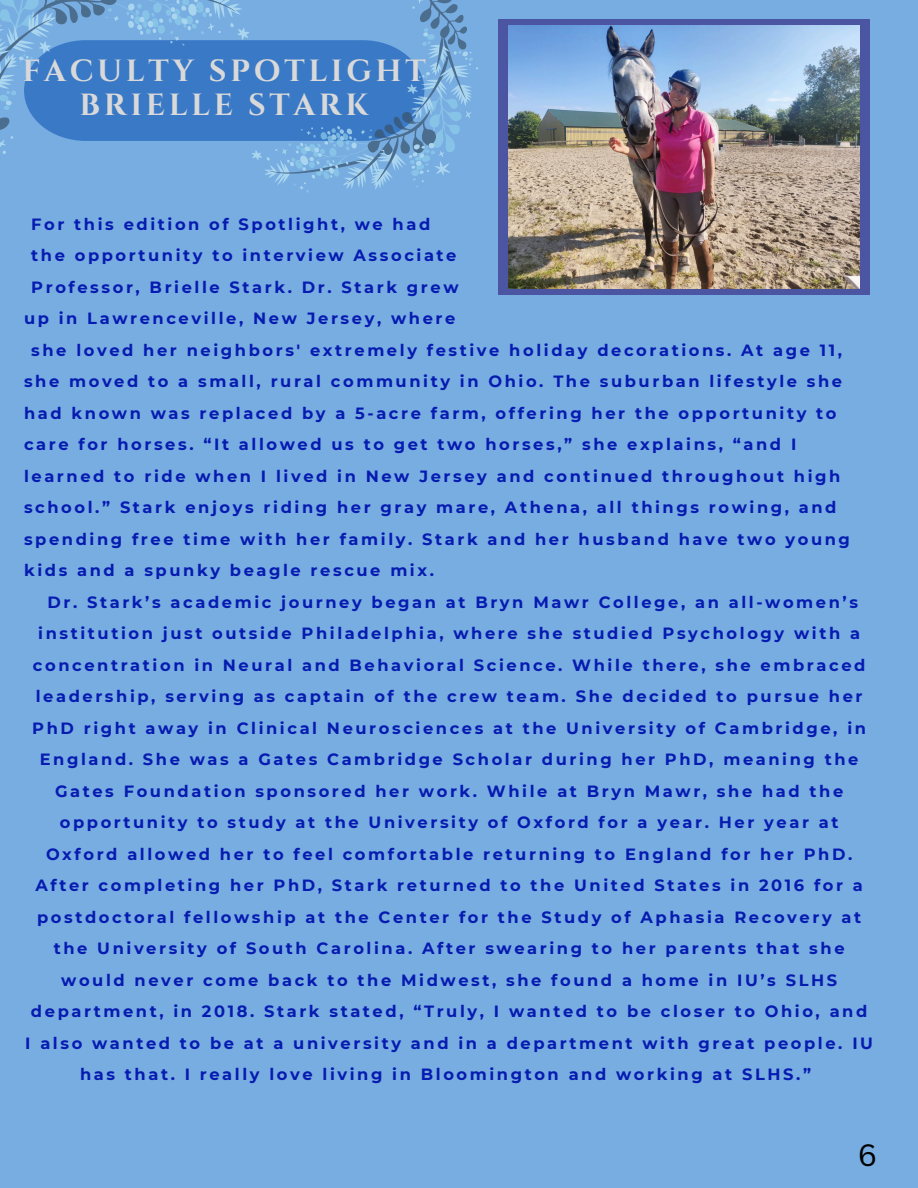
<style>
.page{position:relative;width:918px;height:1188px;background:#78ade2}
.page>*{position:absolute;margin:0;border:0;box-sizing:border-box;transform-origin:0 0}
.t1{font:700 30.6px/33.8px "Cinzel";letter-spacing:.12em;color:#d9d9d9;text-align:center}
.t2{font:30px "Canva Sans";color:#000}
.t3{font:700 16.2px/31.5px "Montserrat";letter-spacing:.16em;color:#061bb0}
</style>
<div class="page">
<svg style="left:262px;top:0;width:216px;height:193px"></svg>
<svg style="left:0;top:0;width:262px;height:160px;fill:#3979c6"></svg>
<div style="left:498px;top:19px;width:371px;height:276px;background:#4b55a2"></div>
<img style="left:508px;top:25px;width:351px;height:264px">
<p class="t1" style="left:22px;top:55px;width:405px">FACULTY SPOTLIGHT<br>BRIELLE STARK</p>
<p class="t3" style="left:31px;top:208px;width:401px">For this edition of Spotlight, we had</p>
<p class="t3" style="left:31px;top:239px;width:427px">the opportunity to interview Associate</p>
<h1 class="t3" style="left:31px;top:271px;width:429px">Professor, Brielle Stark. Dr. Stark grew</h1>
<p class="t3" style="left:24px;top:302px;width:433px">up in Lawrenceville, New Jersey, where</p>
<p class="t3" style="left:24px;top:334px;width:827px;text-indent:7px">she loved her neighbors' extremely festive holiday decorations. At age 11, she moved to a small, rural community in Ohio. The suburban lifestyle she had known was replaced by a 5-acre farm, offering her the opportunity to care for horses. “It allowed us to get two horses,” she explains, “and I learned to ride when I lived in New Jersey and continued throughout high school.” Stark enjoys riding her gray mare, Athena, all things rowing, and spending free time with her family. Stark and her husband have two young kids and a spunky beagle rescue mix.</p>
<p class="t3" style="left:25px;top:586px;width:849px;text-align:center">Dr. Stark’s academic journey began at Bryn Mawr College, an all-women’s institution just outside Philadelphia, where she studied Psychology with a concentration in Neural and Behavioral Science. While there, she embraced leadership, serving as captain of the crew team. She decided to pursue her PhD right away in Clinical Neurosciences at the University of Cambridge, in England. She was a Gates Cambridge Scholar during her PhD, meaning the Gates Foundation sponsored her work. While at Bryn Mawr, she had the opportunity to study at the University of Oxford for a year. Her year at Oxford allowed her to feel comfortable returning to England for her PhD.<br>After completing her PhD, Stark returned to the United States in 2016 for a postdoctoral fellowship at the Center for the Study of Aphasia Recovery at the University of South Carolina. After swearing to her parents that she would never come back to the Midwest, she found a home in IU’s SLHS department, in 2018. Stark stated, “Truly, I wanted to be closer to Ohio, and<br>I also wanted to be at a university and in a department with great people. IU has that. I really love living in Bloomington and working at SLHS.”</p>
<p class="t2" style="left:858px;top:1134px;width:21px">6</p>
</div>
